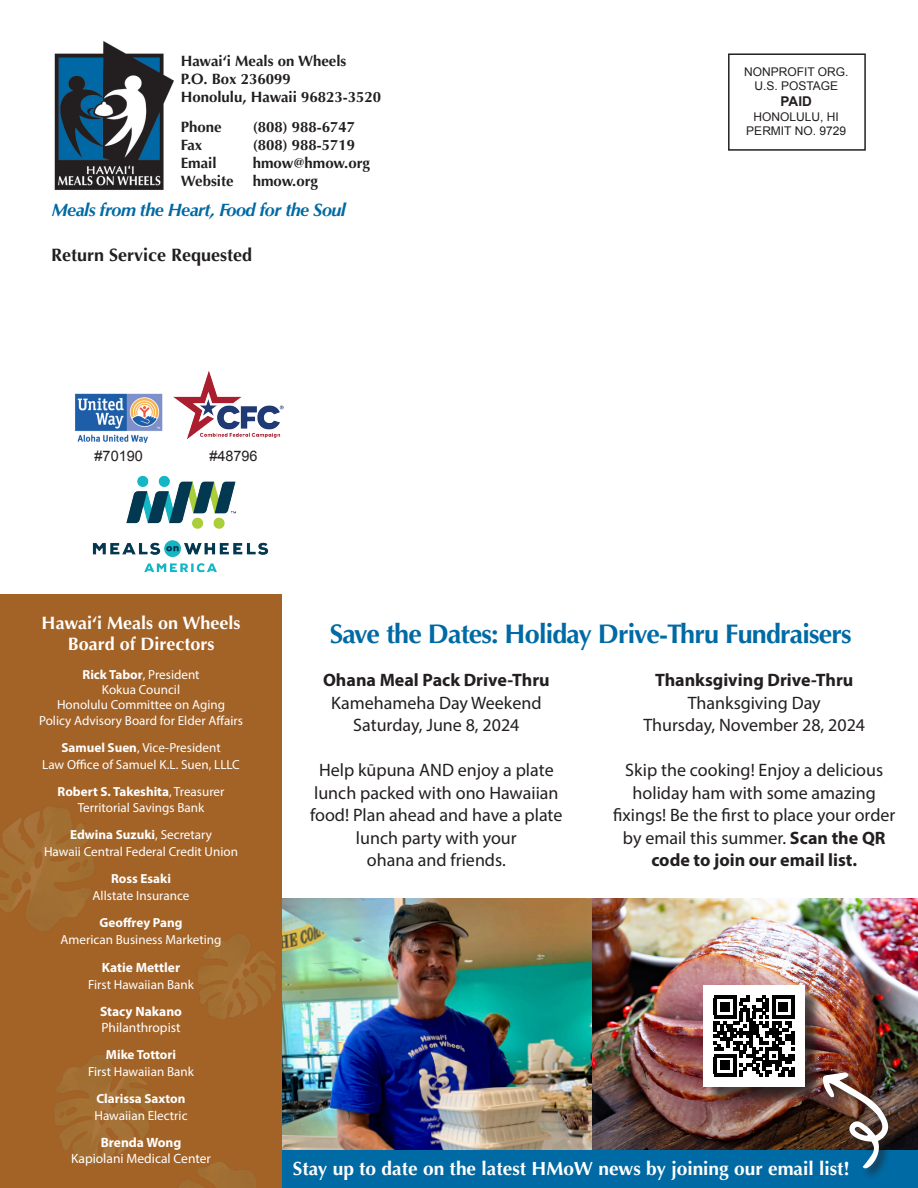
<style>
.page{position:relative;width:918px;height:1188px;background:#fff}
.page>*{position:absolute;margin:0;border:0;box-sizing:border-box;transform-origin:0 0}
.t1{font:700 27px "Optima";letter-spacing:-.03em;color:#006aa4}
.t2{font:700 19.2px "Optima";color:#fff}
.t3{font:18px/22.5px "Myriad Pro";color:#231f20;text-align:center}
.t4{font:700 18px "Myriad Pro";color:#231f20}
.t5{font:700 18px "Optima";color:#fff}
.t6{font:italic 700 18px "Optima";letter-spacing:-.03em;color:#006aa4}
.t7{font:700 18px "Optima";color:#231f20}
.t8{font:700 15px "Optima";color:#231f20}
.t9{font:14.4px "Arial";color:#231f20}
.t10{font:13.5px "Myriad Pro";color:#fff}
.t11{font:700 13.5px "Myriad Pro";color:#fff}
.t12{font:700 13.5px "Arial";color:#231f20}
.t13{font:13.2px "Myriad Pro";color:#fff}
.t14{font:700 13.2px "Myriad Pro";color:#fff}
.t15{font:12px "Arial";color:#231f20}
.s1{font-weight:700}
.s2{font-weight:400}
</style>
<div class="page">
<img style="left:592px;top:899px;width:326px;height:251px">
<img style="left:282px;top:899px;width:310px;height:251px">
<div style="left:0;top:1150px;width:918px;height:38px;background:#006aa4"></div>
<img style="left:54px;top:41px;width:120px;height:149px">
<div style="left:728px;top:53px;width:138px;height:98px;border:2px solid #231f20"></div>
<img style="left:75px;top:394px;width:88px;height:49px">
<img style="left:92px;top:475px;width:177px;height:98px">
<img style="left:173px;top:370px;width:111px;height:69px">
<div style="left:0;top:594px;width:282px;height:594px;background:#a36226"></div>
<img style="left:0;top:807px;width:95px;height:124px">
<img style="left:54px;top:1055px;width:100px;height:110px">
<img style="left:198px;top:898px;width:104px;height:148px">
<img style="left:148px;top:1155px;width:108px;height:33px">
<div style="left:705px;top:987px;width:118px;height:117px;background:#231f20;opacity:.75"></div>
<div style="left:704px;top:985px;width:101px;height:102px;background:#fff"></div>
<svg style="left:714px;top:996px;width:81px;height:81px"></svg>
<hr style="left:714px;top:1073px;width:22px;height:4px;background:#000">
<div style="left:720px;top:1061px;width:10px;height:9px;background:#000"></div>
<div style="left:820px;top:1070px;width:80px;height:110px;background:#231f20;opacity:.75"></div>
<img style="left:822px;top:1072px;width:68px;height:97px">
<p class="t8" style="left:181px;top:52px;width:167px">Hawai‘i Meals on Wheels</p>
<p class="t8" style="left:181px;top:70px;width:112px">P.O. Box 236099</p>
<p class="t8" style="left:181px;top:88px;width:202px">Honolulu, Hawaii 96823-3520</p>
<p class="t8" style="left:181px;top:118px;width:42px">Phone</p>
<p class="t8" style="left:253px;top:118px;width:104px">(808) 988-6747</p>
<p class="t8" style="left:181px;top:136px;width:23px">Fax</p>
<p class="t8" style="left:253px;top:136px;width:104px">(808) 988-5719</p>
<p class="t8" style="left:181px;top:154px;width:37px">Email</p>
<p class="t8" style="left:253px;top:154px;width:119px">hmow@hmow.org</p>
<p class="t8" style="left:181px;top:172px;width:54px">Website</p>
<p class="t8" style="left:253px;top:172px;width:67px">hmow.org</p>
<p class="t6" style="left:52px;top:199px;width:296px">Meals from the Heart, Food for the Soul</p>
<p class="t7" style="left:51px;top:245px;width:203px">Return Service Requested</p>
<p class="t9" style="left:95px;top:447px;width:50px">#70190</p>
<p class="t9" style="left:209px;top:447px;width:50px">#48796</p>
<p class="t15" style="left:744px;top:64px;width:106px">NONPROFIT ORG.</p>
<p class="t15" style="left:754px;top:78px;width:85px">U.S. POSTAGE</p>
<p class="t12" style="left:781px;top:93px;width:33px">PAID</p>
<p class="t15" style="left:754px;top:109px;width:87px">HONOLULU, HI</p>
<p class="t15" style="left:746px;top:123px;width:101px">PERMIT NO. 9729</p>
<p class="t5" style="left:42px;top:612px;width:200px">Hawai‘i Meals on Wheels</p>
<p class="t5" style="left:68px;top:634px;width:148px">Board of Directors</p>
<p class="t13" style="left:82px;top:666px;width:119px"><span class="s1">Rick Tabor</span>, President</p>
<p class="t13" style="left:102px;top:681px;width:80px">Kokua Council</p>
<p class="t13" style="left:57px;top:696px;width:169px">Honolulu Committee on Aging</p>
<p class="t13" style="left:39px;top:713px;width:205px">Policy Advisory Board for Elder Affairs</p>
<p class="t13" style="left:61px;top:740px;width:161px"><span class="s1">Samuel Suen</span>, Vice-President</p>
<p class="t13" style="left:42px;top:756px;width:199px">Law Office of Samuel K.L. Suen, LLLC</p>
<p class="t14" style="left:58px;top:783px;width:168px">Robert S. Takeshita<span class="s2">, Treasurer</span></p>
<p class="t13" style="left:78px;top:800px;width:128px">Territorial Savings Bank</p>
<p class="t14" style="left:70px;top:826px;width:143px">Edwina Suzuki<span class="s2">, Secretary</span></p>
<p class="t13" style="left:44px;top:843px;width:195px">Hawaii Central Federal Credit Union</p>
<p class="t14" style="left:111px;top:870px;width:61px">Ross Esaki</p>
<p class="t13" style="left:93px;top:888px;width:98px">Allstate Insurance</p>
<p class="t14" style="left:100px;top:914px;width:85px">Geoffrey Pang</p>
<p class="t13" style="left:61px;top:931px;width:162px">American Business Marketing</p>
<p class="t11" style="left:102px;top:958px;width:80px">Katie Mettler</p>
<p class="t13" style="left:88px;top:976px;width:107px">First Hawaiian Bank</p>
<p class="t11" style="left:100px;top:1002px;width:84px">Stacy Nakano</p>
<p class="t10" style="left:101px;top:1019px;width:81px">Philanthropist</p>
<p class="t14" style="left:106px;top:1046px;width:72px">Mike Tottori</p>
<p class="t13" style="left:88px;top:1064px;width:107px">First Hawaiian Bank</p>
<p class="t14" style="left:97px;top:1090px;width:90px">Clarissa Saxton</p>
<p class="t13" style="left:95px;top:1107px;width:95px">Hawaiian Electric</p>
<p class="t11" style="left:101px;top:1133px;width:82px">Brenda Wong</p>
<p class="t10" style="left:71px;top:1150px;width:142px">Kapiolani Medical Center</p>
<p class="t1" style="left:330px;top:618px;width:523px">Save the Dates: Holiday Drive-Thru Fundraisers</p>
<p class="t4" style="left:655px;top:668px;width:200px">Thanksgiving Drive-Thru</p>
<p class="t3" style="left:688px;top:691px;width:134px">Thanksgiving Day</p>
<p class="t3" style="left:643px;top:714px;width:223px">Thursday, November 28, 2024</p>
<p class="t3" style="left:613px;top:759px;width:284px">Skip the cooking! Enjoy a delicious holiday ham with some amazing fixings! Be the first to place your order by email this summer. <span class="s1">Scan the QR code to join our email list.</span></p>
<p class="t4" style="left:323px;top:668px;width:228px">Ohana Meal Pack Drive-Thru</p>
<p class="t3" style="left:331px;top:691px;width:212px">Kamehameha Day Weekend</p>
<p class="t3" style="left:353px;top:714px;width:168px">Saturday, June 8, 2024</p>
<p class="t3" style="left:310px;top:759px;width:254px">Help kūpuna AND enjoy a plate lunch packed with ono Hawaiian food! Plan ahead and have a plate lunch party with your</p>
<p class="t3" style="left:367px;top:849px;width:140px">ohana and friends.</p>
<p class="t2" style="left:293px;top:1157px;width:559px">Stay up to date on the latest HMoW news by joining our email list!</p>
</div>
